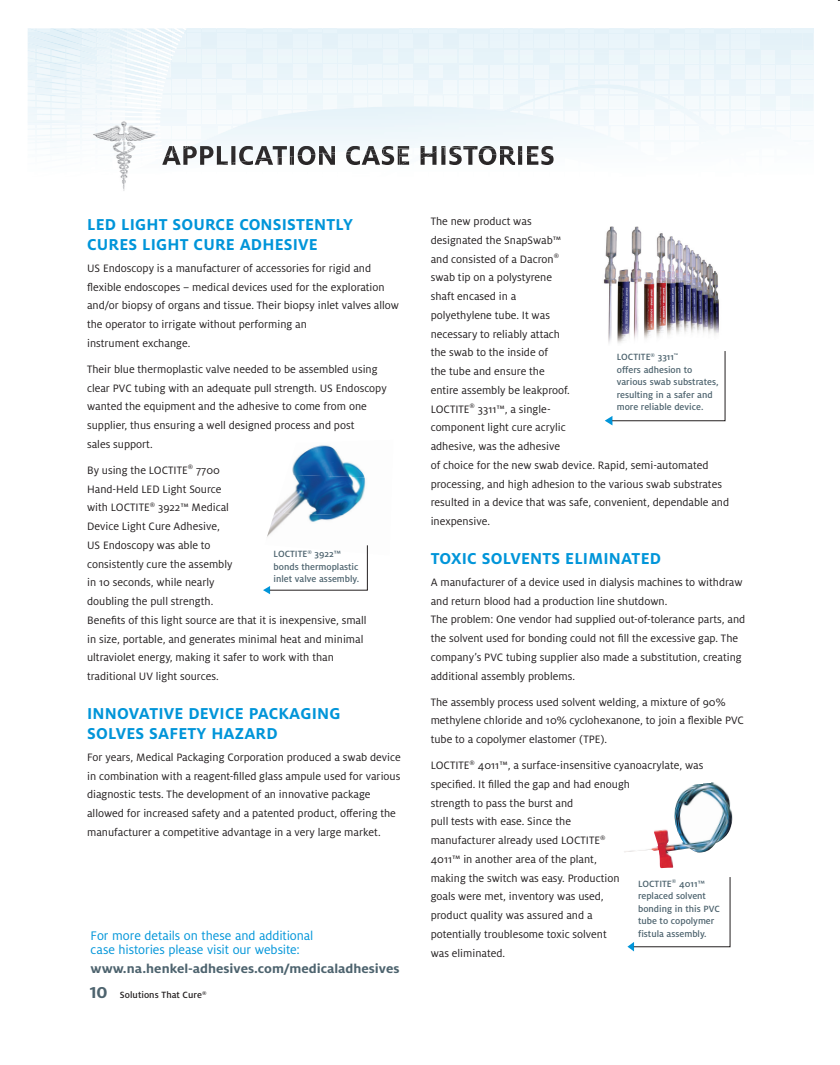
<style>
.page{position:relative;width:840px;height:1065px;background:#fff}
.page>*{position:absolute;margin:0;border:0;box-sizing:border-box;transform-origin:0 0}
.t1{font:700 17.5px/20px "Henkel Milo";letter-spacing:.01em;color:#0095d9}
.t2{font:13.75px/13.8px "Henkel Milo";letter-spacing:-.005em;color:#0095d9}
.t3{font:700 13.75px "Henkel Milo";color:#4d636e;scale:1.06 1}
.t4{font:11.88px/18.8px "Henkel Milo";color:#231f20}
.t5{font:500 10px/12.5px "Henkel Milo";color:#4d636e}
.t6{font:500 10px "Henkel Milo";letter-spacing:.005em;color:#231f20}
.s1{font-weight:700;font-size:17.5px;color:#4d636e}
</style>
<div class="page">
<img style="left:122px;top:178px;width:4px;height:13px">
<svg style="left:28px;top:28px;width:786px;height:150px"></svg>
<img style="left:603px;top:226px;width:116px;height:117px">
<img style="left:292px;top:445px;width:72px;height:30px">
<img style="left:274px;top:475px;width:92px;height:38px">
<img style="left:267px;top:513px;width:79px;height:24px">
<svg style="left:263px;top:545px;width:105px;height:49px"></svg>
<svg style="left:605px;top:351px;width:120px;height:74px"></svg>
<svg style="left:627px;top:877px;width:103px;height:74px"></svg>
<img style="left:624px;top:782px;width:109px;height:86px">
<h1 class="t1" style="left:87px;top:214px;width:267px">LED LIGHT SOURCE CONSISTENTLY<br>CURES LIGHT CURE ADHESIVE</h1>
<p class="t4" style="left:87px;top:259px;width:314px">US Endoscopy is a manufacturer of accessories for rigid and flexible endoscopes – medical devices used for the exploration and/or biopsy of organs and tissue. Their biopsy inlet valves allow the operator to irrigate without performing an<br>instrument exchange.</p>
<p class="t4" style="left:87px;top:360px;width:301px">Their blue thermoplastic valve needed to be assembled using clear PVC tubing with an adequate pull strength. US Endoscopy wanted the equipment and the adhesive to come from one supplier, thus ensuring a well designed process and post<br>sales support.</p>
<p class="t4" style="left:87px;top:461px;width:281px">By using the LOCTITE<sup>®</sup> 7700<br>Hand-Held LED Light Source<br>with LOCTITE<sup>®</sup> 3922™ Medical<br>Device Light Cure Adhesive,<br>US Endoscopy was able to<br>consistently cure the assembly<br>in 10 seconds, while nearly<br>doubling the pull strength.<br>Benefits of this light source are that it is inexpensive, small in size, portable, and generates minimal heat and minimal ultraviolet energy, making it safer to work with than traditional UV light sources.</p>
<h1 class="t1" style="left:87px;top:703px;width:255px">INNOVATIVE DEVICE PACKAGING<br>SOLVES SAFETY HAZARD</h1>
<p class="t4" style="left:87px;top:748px;width:315px">For years, Medical Packaging Corporation produced a swab device in combination with a reagent-filled glass ampule used for various diagnostic tests. The development of an innovative package allowed for increased safety and a patented product, offering the manufacturer a competitive advantage in a very large market.</p>
<p class="t5" style="left:274px;top:548px;width:87px">LOCTITE<sup>®</sup> 3922™ bonds thermoplastic inlet valve assembly.</p>
<p class="t2" style="left:91px;top:929px;width:224px">For more details on these and additional case histories please visit our website:</p>
<p class="t3" style="left:91px;top:960px;width:293px">www.na.henkel-adhesives.com/medicaladhesives</p>
<p class="t6" style="left:90px;top:989px;width:118px"><span class="s1">10</span> Solutions That Cure<sup>®</sup></p>
<p class="t4" style="left:431px;top:212px;width:300px">The new product was<br>designated the SnapSwab™<br>and consisted of a Dacron<sup>®<br></sup>swab tip on a polystyrene<br>shaft encased in a<br>polyethylene tube. It was<br>necessary to reliably attach<br>the swab to the inside of<br>the tube and ensure the<br>entire assembly be leakproof.<br>LOCTITE<sup>®</sup> 3311™, a single-<br>component light cure acrylic<br>adhesive, was the adhesive<br>of choice for the new swab device. Rapid, semi-automated processing, and high adhesion to the various swab substrates resulted in a device that was safe, convenient, dependable and inexpensive.</p>
<h1 class="t1" style="left:431px;top:548px;width:232px">TOXIC SOLVENTS ELIMINATED</h1>
<p class="t4" style="left:431px;top:573px;width:316px">A manufacturer of a device used in dialysis machines to withdraw and return blood had a production line shutdown.<br>The problem: One vendor had supplied out-of-tolerance parts, and the solvent used for bonding could not fill the excessive gap. The company’s PVC tubing supplier also made a substitution, creating additional assembly problems.</p>
<p class="t4" style="left:431px;top:693px;width:315px">The assembly process used solvent welding, a mixture of 90% methylene chloride and 10% cyclohexanone, to join a flexible PVC tube to a copolymer elastomer (TPE).</p>
<p class="t4" style="left:431px;top:756px;width:274px">LOCTITE<sup>®</sup> 4011™, a surface-insensitive cyanoacrylate, was specified. It filled the gap and had enough<br>strength to pass the burst and<br>pull tests with ease. Since the<br>manufacturer already used LOCTITE<sup>®<br></sup>4011™ in another area of the plant,<br>making the switch was easy. Production<br>goals were met, inventory was used,<br>product quality was assured and a<br>potentially troublesome toxic solvent<br>was eliminated.</p>
<p class="t5" style="left:617px;top:351px;width:103px">LOCTITE<sup>®</sup> 3311<sup>™<br></sup>offers adhesion to various swab substrates, resulting in a safer and more reliable device.</p>
<p class="t5" style="left:638px;top:877px;width:83px">LOCTITE<sup>®</sup> 4011™ replaced solvent bonding in this PVC tube to copolymer fistula assembly.</p>
</div>
